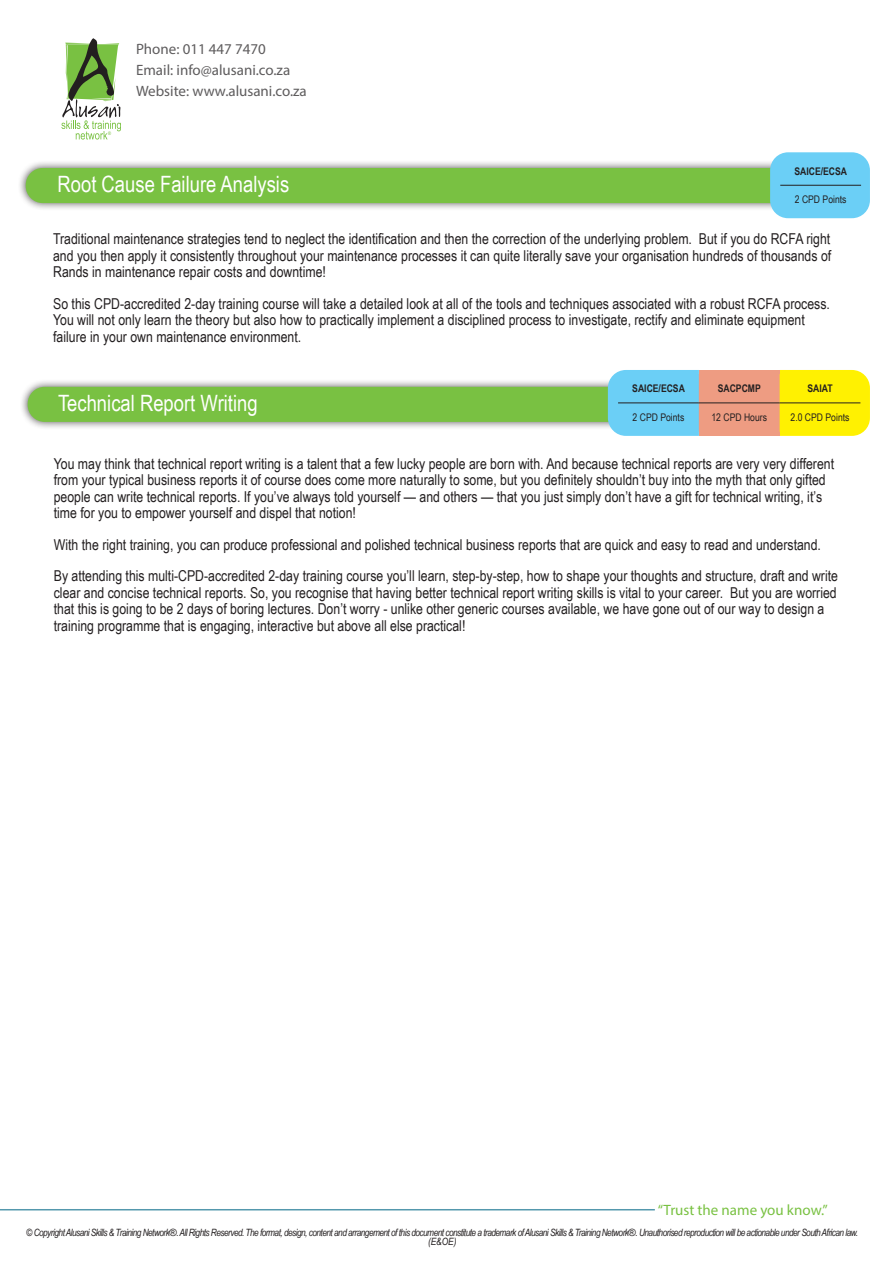
<style>
.page{position:relative;width:893px;height:1263px;background:#fff}
.page>*{position:absolute;margin:0;border:0;box-sizing:border-box;transform-origin:0 0}
.t1{font:22.5px "Arial Narrow";color:#fff}
.Body{font:15px/16.5px "Arial Narrow";color:#231f20}
.t2{font:15px "Myriad Pro";color:#5e5c5d}
.t3{font:15px "Myriad Pro";color:#79c142}
.Body-2{font:10.5px "Arial Narrow";color:#231f20}
.Body-3{font:700 10.5px "Arial Narrow";color:#231f20}
.t4{font:italic 10.05px "Arial Narrow";letter-spacing:-.05em;color:#231f20}
.t5{font:4.95px "Arial Narrow";color:#79c142}
.s1{font-family:"Arial";font-style:normal}
</style>
<div class="page">
<div style="left:20px;top:378px;width:785px;height:52px;background:#231f20;opacity:.75"></div>
<div style="left:28px;top:387px;width:769px;height:35px;background:#79c142;border-radius:17px"></div>
<div style="left:18px;top:160px;width:802px;height:52px;background:#231f20;opacity:.75"></div>
<div style="left:26px;top:168px;width:786px;height:35px;background:#79c142;border-radius:17px"></div>
<svg style="left:61px;top:38px;width:60px;height:102px"></svg>
<hr style="left:0;top:1209px;width:655px;height:1px;background:#5498ad">
<div style="left:770px;top:152px;width:100px;height:66px;background:#6bcff6;border-radius:18px"></div>
<svg style="left:780px;top:184px;width:81px;height:1px"></svg>
<hr style="left:780px;top:185px;width:81px;height:1px;background:#231f20">
<svg style="left:608px;top:370px;width:262px;height:66px;background:#c5ca7f"></svg>
<hr style="left:618px;top:403px;width:81px;height:1px;background:#231f20">
<hr style="left:699px;top:403px;width:81px;height:1px;background:#231f20">
<hr style="left:780px;top:403px;width:80px;height:1px;background:#231f20">
<p class="t5" style="left:108px;top:129px;width:4px">®</p>
<p class="t2" style="left:136px;top:39px;width:131px">Phone: 011 447 7470</p>
<p class="t2" style="left:136px;top:60px;width:156px">Email: info@alusani.co.za</p>
<p class="t2" style="left:136px;top:81px;width:172px">Website: www.alusani.co.za</p>
<p class="Body-3" style="left:794px;top:163px;width:54px">SAICE/ECSA</p>
<p class="Body-2" style="left:795px;top:192px;width:53px">2 CPD Points</p>
<p class="t1" style="left:57px;top:167px;width:233px">Root Cause Failure Analysis</p>
<p class="Body" style="left:53px;top:230px;width:780px;text-align:justify">Traditional maintenance strategies tend to neglect the identification and then the correction of the underlying problem. But if you do RCFA right and you then apply it consistently throughout your maintenance processes it can quite literally save your organisation hundreds of thousands of Rands in maintenance repair costs and downtime!</p>
<p class="Body" style="left:53px;top:295px;width:778px">So this CPD-accredited 2-day training course will take a detailed look at all of the tools and techniques associated with a robust RCFA process.<br>You will not only learn the theory but also how to practically implement a disciplined process to investigate, rectify and eliminate equipment failure in your own maintenance environment.</p>
<p class="t1" style="left:58px;top:386px;width:201px">Technical Report Writing</p>
<p class="Body-3" style="left:632px;top:381px;width:54px">SAICE/ECSA</p>
<p class="Body-3" style="left:718px;top:381px;width:45px">SACPCMP</p>
<p class="Body-3" style="left:807px;top:381px;width:27px">SAIAT</p>
<p class="Body-2" style="left:633px;top:410px;width:53px">2 CPD Points</p>
<p class="Body-2" style="left:711px;top:410px;width:57px">12 CPD Hours</p>
<p class="Body-2" style="left:791px;top:410px;width:60px">2.0 CPD Points</p>
<p class="Body" style="left:54px;top:454px;width:782px">You may think that technical report writing is a talent that a few lucky people are born with. And because technical reports are very very different from your typical business reports it of course does come more naturally to some, but you definitely shouldn’t buy into the myth that only gifted people can write technical reports. If you’ve always told yourself — and others — that you just simply don’t have a gift for technical writing, it’s time for you to empower yourself and dispel that notion!</p>
<p class="Body" style="left:54px;top:535px;width:769px">With the right training, you can produce professional and polished technical business reports that are quick and easy to read and understand.</p>
<p class="Body" style="left:54px;top:567px;width:786px">By attending this multi-CPD-accredited 2-day training course you’ll learn, step-by-step, how to shape your thoughts and structure, draft and write clear and concise technical reports. So, you recognise that having better technical report writing skills is vital to your career. But you are worried that this is going to be 2 days of boring lectures. Don’t worry - unlike other generic courses available, we have gone out of our way to design a training programme that is engaging, interactive but above all else practical!</p>
<p class="t3" style="left:658px;top:1200px;width:172px">“Trust the name you know.”</p>
<p class="t4" style="left:26px;top:1226px;width:833px">© Copyright Alusani Skills &amp; Training Network<span class="s1">®</span>. All Rights Reserved. The format, design, content and arrangement of this document constitute a trademark of Alusani Skills &amp; Training Network<span class="s1">®</span>. Unauthorised reproduction will be actionable under South African law.</p>
<p class="t4" style="left:428px;top:1235px;width:30px">(E&amp;OE)</p>
</div>
